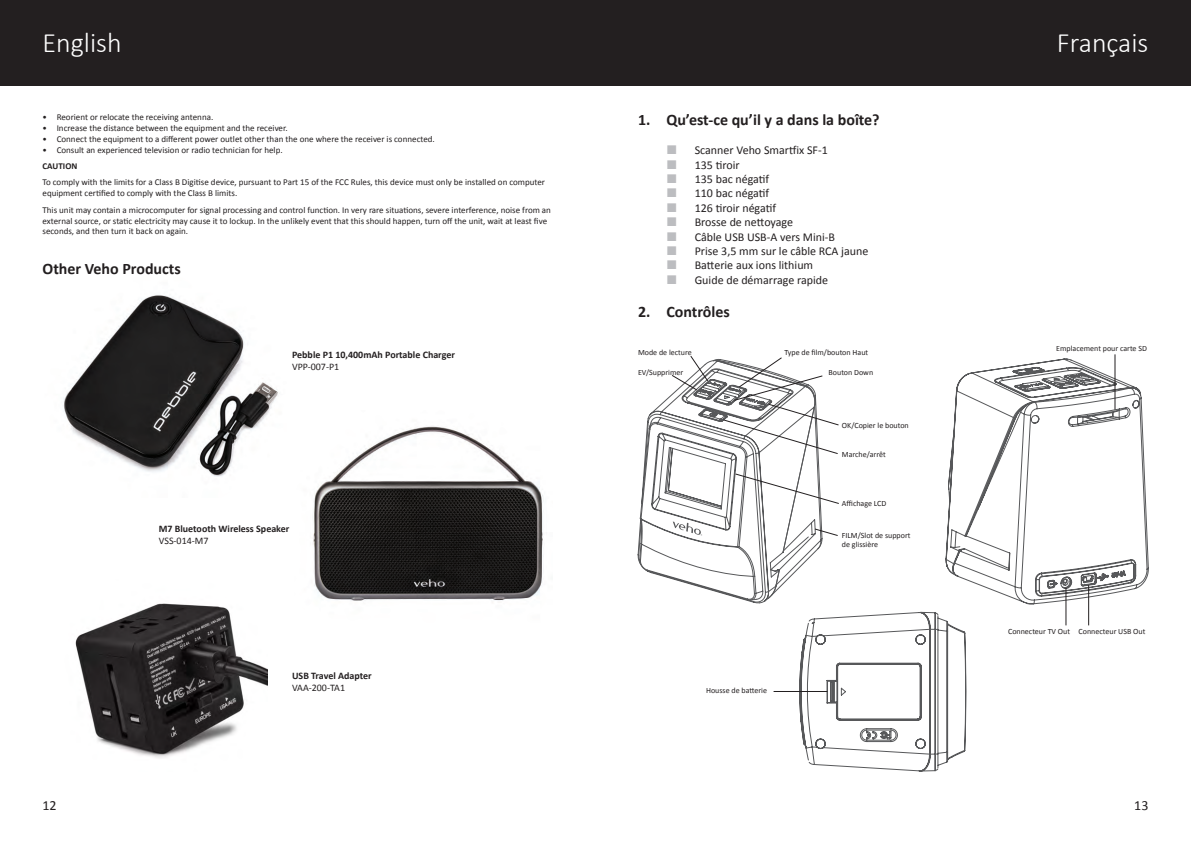
<style>
.page{position:relative;width:1191px;height:842px;background:#fff}
.page>*{position:absolute;margin:0;border:0;box-sizing:border-box;transform-origin:0 0}
.t1{font:300 28px "Calibri";color:#fff}
.t2{font:700 16px "Calibri";color:#231f20}
.t3{font:14px "Calibri";color:#231f20}
.t4{font:12px "Calibri";color:#231f20}
.t5{font:700 10px "Calibri";color:#231f20}
.t6{font:10px "Calibri";color:#231f20}
.t7{font:9px/10.8px "Calibri";color:#231f20}
.t8{font:700 9px "Calibri";color:#231f20}
.t9{font:8px/9.6px "Calibri";color:#231f20}
</style>
<div class="page">
<div style="left:0;top:0;width:1191px;height:85px;background:#231f20"></div>
<img style="left:75px;top:603px;width:192px;height:155px">
<img style="left:313px;top:426px;width:231px;height:175px">
<img style="left:63px;top:295px;width:215px;height:182px">
<svg style="left:945px;top:359px;width:203px;height:245px"></svg>
<svg style="left:799px;top:612px;width:167px;height:159px"></svg>
<hr style="left:1114px;top:354px;width:1px;height:56px;background:#231f20">
<hr style="left:773px;top:691px;width:54px;height:1px;background:#231f20">
<hr style="left:1088px;top:585px;width:1px;height:40px;background:#231f20">
<hr style="left:1065px;top:588px;width:1px;height:37px;background:#231f20">
<svg style="left:639px;top:356px;width:200px;height:247px"></svg>
<p class="t1" style="left:43px;top:26px;width:81px">English</p>
<p class="t1" style="left:1056px;top:26px;width:93px">Français</p>
<p class="t7" style="left:43px;top:112px;width:172px">• Reorient or relocate the receiving antenna.</p>
<p class="t7" style="left:43px;top:123px;width:247px">• Increase the distance between the equipment and the receiver.</p>
<p class="t7" style="left:43px;top:133px;width:394px">• Connect the equipment to a different power outlet other than the one where the receiver is connected.</p>
<p class="t7" style="left:43px;top:144px;width:242px">• Consult an experienced television or radio technician for help.</p>
<p class="t8" style="left:43px;top:160px;width:36px">CAUTION</p>
<p class="t7" style="left:43px;top:177px;width:504px">To comply with the limits for a Class B Digitise device, pursuant to Part 15 of the FCC Rules, this device must only be installed on computer equipment certified to comply with the Class B limits.</p>
<p class="t7" style="left:43px;top:204px;width:510px">This unit may contain a microcomputer for signal processing and control function. In very rare situations, severe interference, noise from an external source, or static electricity may cause it to lockup. In the unlikely event that this should happen, turn off the unit, wait at least five seconds, and then turn it back on again.</p>
<p class="t2" style="left:43px;top:258px;width:140px">Other Veho Products</p>
<p class="t5" style="left:292px;top:348px;width:164px">Pebble P1 10,400mAh Portable Charger</p>
<p class="t6" style="left:292px;top:361px;width:49px">VPP-007-P1</p>
<p class="t5" style="left:159px;top:522px;width:132px">M7 Bluetooth Wireless Speaker</p>
<p class="t6" style="left:159px;top:534px;width:51px">VSS-014-M7</p>
<p class="t5" style="left:292px;top:669px;width:81px">USB Travel Adapter</p>
<p class="t6" style="left:292px;top:681px;width:54px">VAA-200-TA1</p>
<p class="t2" style="left:638px;top:110px;width:243px">1. Qu’est-ce qu’il y a dans la boîte?</p>
<p class="t4" style="left:694px;top:143px;width:135px">Scanner Veho Smartfix SF-1</p>
<p class="t4" style="left:694px;top:157px;width:46px">135 tiroir</p>
<p class="t4" style="left:694px;top:171px;width:76px">135 bac négatif</p>
<p class="t4" style="left:694px;top:186px;width:76px">110 bac négatif</p>
<p class="t4" style="left:694px;top:200px;width:83px">126 tiroir négatif</p>
<p class="t4" style="left:694px;top:215px;width:100px">Brosse de nettoyage</p>
<p class="t4" style="left:694px;top:229px;width:142px">Câble USB USB-A vers Mini-B</p>
<p class="t4" style="left:694px;top:243px;width:175px">Prise 3,5 mm sur le câble RCA jaune</p>
<p class="t4" style="left:694px;top:258px;width:120px">Batterie aux ions lithium</p>
<p class="t4" style="left:694px;top:272px;width:135px">Guide de démarrage rapide</p>
<p class="t2" style="left:638px;top:302px;width:93px">2. Contrôles</p>
<p class="t9" style="left:638px;top:347px;width:55px">Mode de lecture</p>
<p class="t9" style="left:784px;top:347px;width:85px">Type de film/bouton Haut</p>
<p class="t9" style="left:1056px;top:344px;width:92px">Emplacement pour carte SD</p>
<p class="t9" style="left:638px;top:367px;width:47px">EV/Supprimer</p>
<p class="t9" style="left:828px;top:367px;width:46px">Bouton Down</p>
<p class="t9" style="left:842px;top:421px;width:68px">OK/Copier le bouton</p>
<p class="t9" style="left:842px;top:449px;width:45px">Marche/arrêt</p>
<p class="t9" style="left:706px;top:686px;width:62px">Housse de batterie</p>
<p class="t9" style="left:842px;top:498px;width:46px">Affichage LCD</p>
<p class="t9" style="left:842px;top:530px;width:70px">FILM/Slot de support de glissière</p>
<p class="t9" style="left:1008px;top:627px;width:64px">Connecteur TV Out</p>
<p class="t9" style="left:1078px;top:627px;width:68px">Connecteur USB Out</p>
<h3 class="t3" style="left:43px;top:796px;width:16px">12</h3>
<h3 class="t3" style="left:1134px;top:796px;width:16px">13</h3>
</div>
